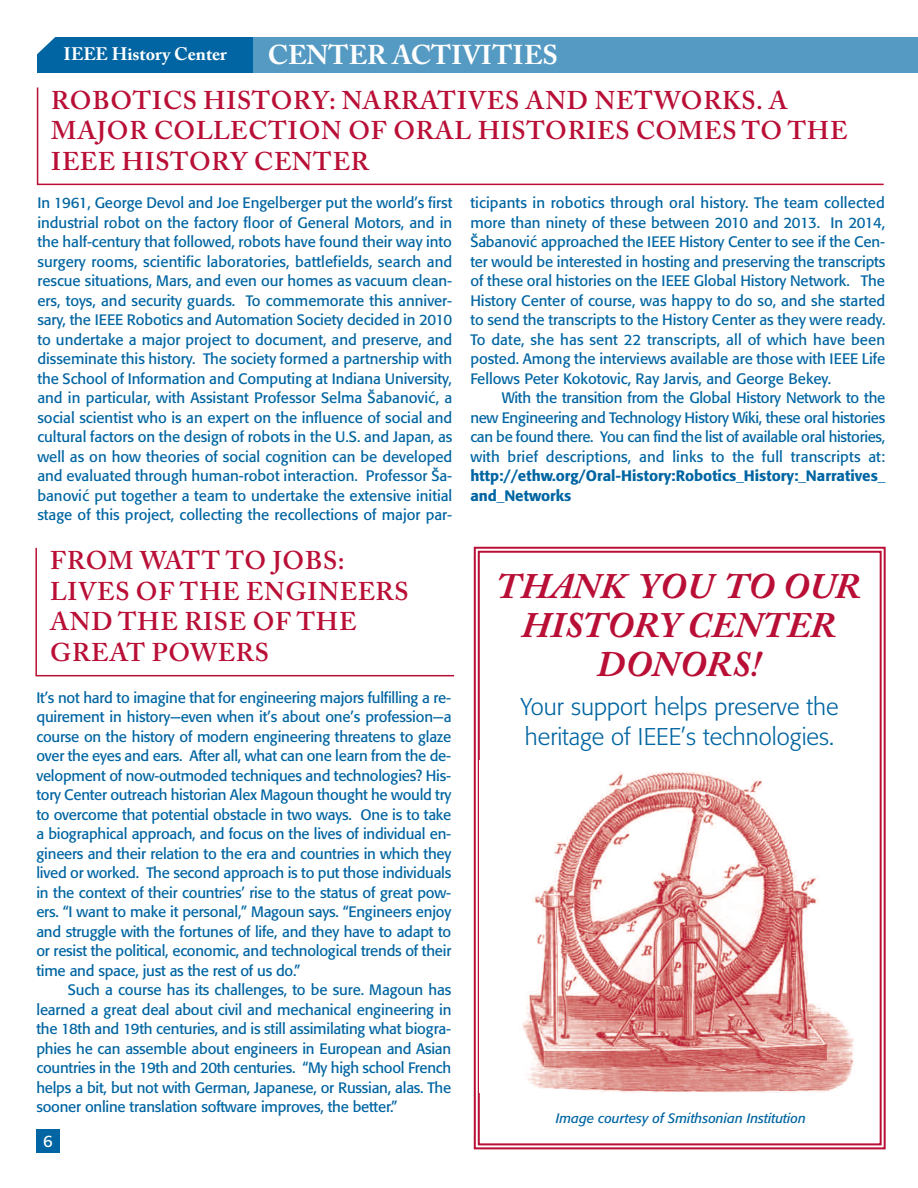
<style>
.page{position:relative;width:918px;height:1188px;background:#fff}
.page>*{position:absolute;margin:0;border:0;box-sizing:border-box;transform-origin:0 0}
.t1{font:italic 700 35.7px/39.2px "Adobe Caslon Pro";color:#b90f36;text-align:center}
.t2{font:700 27px "Adobe Caslon Pro";color:#fff}
.t3{font:600 25.5px/30.6px "Adobe Caslon Pro";letter-spacing:.03em;color:#b90f36}
.t4{font:300 24px/29.7px "Formata";color:#0065a2}
.t5{font:700 18px "Adobe Caslon Pro";color:#fff}
.t6{font:16.5px "Formata";color:#fff}
.t7{font:15px/19.5px "Formata";color:#0065a2;text-align:justify}
.t8{font:500 15px/19.5px "Formata";color:#0065a2}
.t9{font:italic 13.5px "Formata";color:#0065a2}
.s1{font-family:"Lucida Grande"}
</style>
<div class="page">
<div style="left:37px;top:37px;width:216px;height:35px;background:#0065a2"></div>
<div style="left:253px;top:37px;width:665px;height:35px;background:#559ac3"></div>
<div style="left:36px;top:1130px;width:23px;height:23px;background:#0065a2"></div>
<svg style="left:37px;top:37px;width:18px;height:18px"></svg>
<svg style="left:35px;top:547px;width:420px;height:130px"></svg>
<svg style="left:36px;top:87px;width:848px;height:99px"></svg>
<div style="left:474px;top:547px;width:412px;height:602px;border:2px solid #b90f36"></div>
<div style="left:478px;top:551px;width:404px;height:594px;border:2px solid #b90f36"></div>
<img style="left:480px;top:761px;width:375px;height:331px">
<p class="t5" style="left:63px;top:47px;width:165px">IEEE History Center</p>
<h2 class="t2" style="left:268px;top:44px;width:292px">CENTER ACTIVITIES</h2>
<h3 class="t3" style="left:51px;top:88px;width:798px">ROBOTICS HISTORY: NARRATIVES AND NETWORKS. A<br>MAJOR COLLECTION OF ORAL HISTORIES COMES TO THE<br>IEEE HISTORY CENTER</h3>
<p class="t7" style="left:37px;top:195px;width:416px">In 1961, George Devol and Joe Engelberger put the world’s first industrial robot on the factory floor of General Motors, and in the half-century that followed, robots have found their way into surgery rooms, scientific laboratories, battlefields, search and rescue situations, Mars, and even our homes as vacuum clean&shy;ers, toys, and security guards. To commemorate this anniver&shy;sary, the IEEE Robotics and Automation Society decided in 2010 to undertake a major project to document, and preserve, and disseminate this history. The society formed a partnership with the School of Information and Computing at Indiana University, and in particular, with Assistant Professor Selma Šabanovi<span class="s1">ć</span>, a social scientist who is an expert on the influence of social and cultural factors on the design of robots in the U.S. and Japan, as well as on how theories of social cognition can be developed and evaluated through human-robot interaction. Professor Ša&shy;banovi<span class="s1">ć</span> put together a team to undertake the extensive initial stage of this project, collecting the recollections of major par-</p>
<p class="t7" style="left:470px;top:195px;width:417px">ticipants in robotics through oral history. The team collected more than ninety of these between 2010 and 2013. In 2014, Šabanovi<span class="s1">ć</span> approached the IEEE History Center to see if the Cen&shy;ter would be interested in hosting and preserving the transcripts of these oral histories on the IEEE Global History Network. The History Center of course, was happy to do so, and she started to send the transcripts to the History Center as they were ready.<br>To date, she has sent 22 transcripts, all of which have been posted. Among the interviews available are those with IEEE Life Fellows Peter Kokotovic, Ray Jarvis, and George Bekey.</p>
<p class="t7" style="left:470px;top:390px;width:417px;text-indent:32px">With the transition from the Global History Network to the new Engineering and Technology History Wiki, these oral histories can be found there. You can find the list of available oral histories, with brief descriptions, and links to the full transcripts at:</p>
<p class="t8" style="left:470px;top:467px;width:417px">http://ethw.org/Oral-History:Robotics_History:_Narratives_ and_Networks</p>
<h3 class="t3" style="left:50px;top:548px;width:360px">FROM WATT TO JOBS:<br>LIVES OF THE ENGINEERS<br>AND THE RISE OF THE<br>GREAT POWERS</h3>
<p class="t7" style="left:36px;top:689px;width:417px">It’s not hard to imagine that for engineering majors fulfilling a re&shy;quirement in history—even when it’s about one’s profession—a course on the history of modern engineering threatens to glaze over the eyes and ears. After all, what can one learn from the de&shy;velopment of now-outmoded techniques and technologies? His&shy;tory Center outreach historian Alex Magoun thought he would try to overcome that potential obstacle in two ways. One is to take a biographical approach, and focus on the lives of individual en&shy;gineers and their relation to the era and countries in which they lived or worked. The second approach is to put those individuals in the context of their countries’ rise to the status of great pow&shy;ers. “I want to make it personal,” Magoun says. “Engineers enjoy and struggle with the fortunes of life, and they have to adapt to or resist the political, economic, and technological trends of their time and space, just as the rest of us do.”</p>
<p class="t7" style="left:36px;top:981px;width:417px;text-indent:32px">Such a course has its challenges, to be sure. Magoun has learned a great deal about civil and mechanical engineering in the 18th and 19th centuries, and is still assimilating what biogra&shy;phies he can assemble about engineers in European and Asian countries in the 19th and 20th centuries. “My high school French helps a bit, but not with German, Japanese, or Russian, alas. The sooner online translation software improves, the better.”</p>
<p class="t6" style="left:43px;top:1134px;width:11px">6</p>
<h1 class="t1" style="left:497px;top:572px;width:366px">THANK YOU TO OUR<br>HISTORY CENTER<br>DONORS!</h1>
<h3 class="t4" style="left:520px;top:694px;width:320px">Your support helps preserve the heritage of IEEE’s technologies.</h3>
<p class="t9" style="left:556px;top:1112px;width:252px">Image courtesy of Smithsonian Institution</p>
</div>
